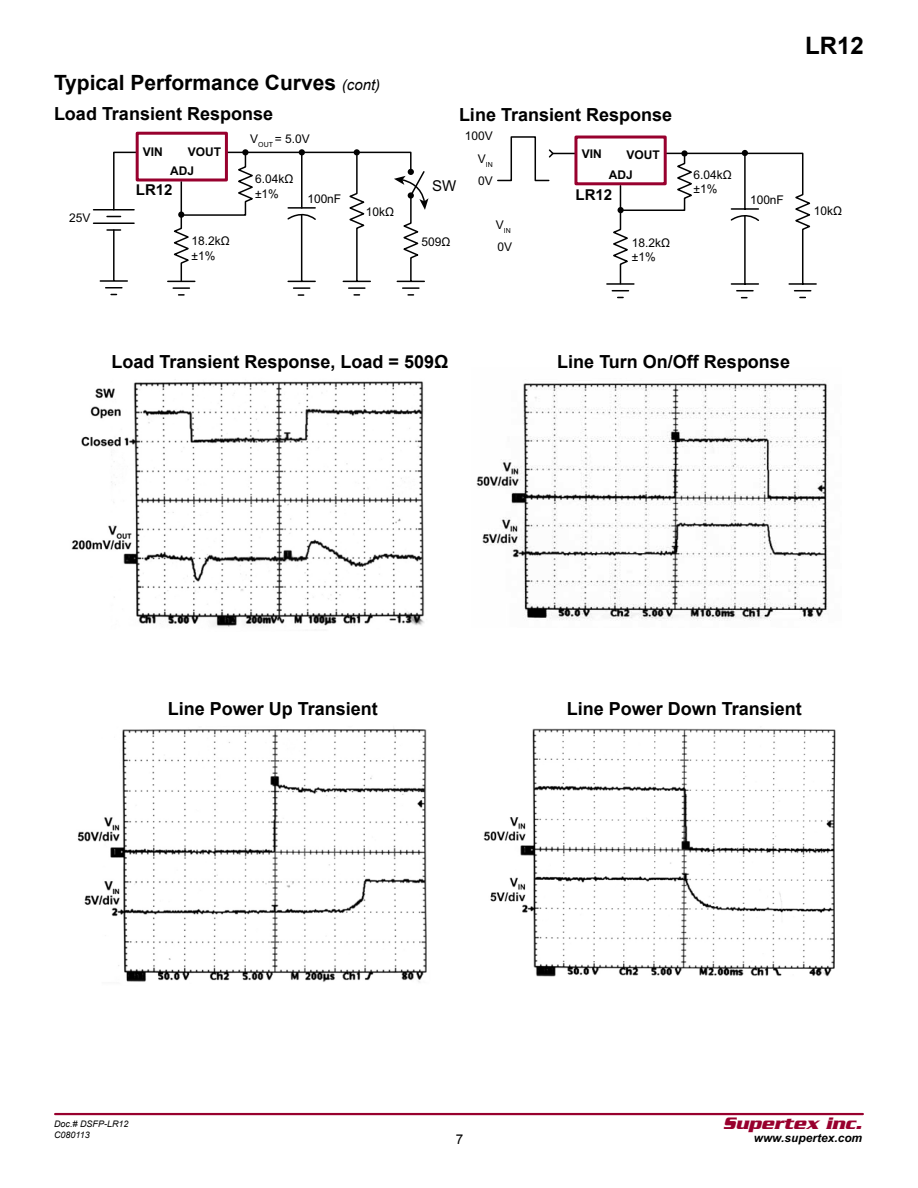
<style>
.page{position:relative;width:918px;height:1188px;background:#fff}
.page>*{position:absolute;margin:0;border:0;box-sizing:border-box;transform-origin:0 0}
.t1{font:700 24px "Arial";color:#000}
.t2{font:700 21px "Arial";color:#000}
.t3{font:700 18px "Arial";color:#000}
.t4{font:italic 700 18px "Serpentine";color:#98002e}
.t5{font:700 15px "Arial";color:#020202}
.t6{font:15px "Arial";color:#020202}
.t7{font:13.5px "Arial";color:#000}
.t8{font:12px/14.4px "Arial";color:#020202}
.t9{font:700 12px/18.9px "Arial";color:#020202}
.t10{font:italic 700 12px "Arial";color:#000}
.t11{font:italic 9px/10.8px "Arial";color:#000}
.t12{font:7.05px "Arial";color:#020202}
.s1{font-weight:400;font-style:italic;font-size:15px}
</style>
<div class="page">
<hr style="left:55px;top:1113px;width:808px;height:2px;background:#98002e">
<hr style="left:94px;top:209px;width:40px;height:2px;background:#020202">
<hr style="left:94px;top:223px;width:40px;height:1px;background:#020202">
<svg style="left:112px;top:151px;width:705px;height:147px"></svg>
<svg style="left:742px;top:150px;width:6px;height:6px"></svg>
<svg style="left:681px;top:150px;width:7px;height:7px"></svg>
<svg style="left:610px;top:185px;width:21px;height:100px"></svg>
<svg style="left:730px;top:210px;width:31px;height:12px"></svg>
<svg style="left:496px;top:135px;width:82px;height:47px"></svg>
<div style="left:136px;top:132px;width:92px;height:49px;border:3px solid #98002e"></div>
<div style="left:574px;top:136px;width:93px;height:49px;border:3px solid #98002e"></div>
<hr style="left:301px;top:155px;width:2px;height:53px;background:#020202">
<img style="left:71px;top:379px;width:354px;height:248px">
<img style="left:476px;top:383px;width:352px;height:237px">
<img style="left:77px;top:729px;width:350px;height:254px">
<img style="left:483px;top:728px;width:353px;height:249px">
<p class="t2" style="left:54px;top:69px;width:328px">Typical Performance Curves <span class="s1">(cont)</span></p>
<p class="t3" style="left:54px;top:102px;width:221px">Load Transient Response</p>
<p class="t3" style="left:459px;top:103px;width:215px">Line Transient Response</p>
<p class="t8" style="left:69px;top:211px;width:23px">25V</p>
<p class="t9" style="left:143px;top:143px;width:22px">VIN</p>
<p class="t9" style="left:170px;top:143px;width:53px;text-indent:18px">VOUT<br>ADJ</p>
<p class="t5" style="left:136px;top:180px;width:38px">LR12</p>
<p class="t8" style="left:192px;top:234px;width:40px">18.2kΩ ±1%</p>
<p class="t8" style="left:250px;top:131px;width:61px">V<sub>OUT</sub> = 5.0V</p>
<p class="t8" style="left:255px;top:172px;width:40px">6.04kΩ ±1%</p>
<p class="t8" style="left:308px;top:192px;width:35px">100nF</p>
<p class="t8" style="left:366px;top:204px;width:30px">10kΩ</p>
<p class="t6" style="left:432px;top:176px;width:26px">SW</p>
<p class="t8" style="left:465px;top:129px;width:30px">100V</p>
<p class="t12" style="left:478px;top:159px;width:17px"><sup>V</sup>IN</p>
<p class="t8" style="left:478px;top:174px;width:16px">0V</p>
<p class="t8" style="left:421px;top:235px;width:30px">509Ω</p>
<p class="t12" style="left:496px;top:226px;width:16px"><sup>V</sup>IN</p>
<p class="t8" style="left:497px;top:240px;width:16px">0V</p>
<p class="t9" style="left:582px;top:145px;width:22px">VIN</p>
<p class="t9" style="left:609px;top:145px;width:53px;line-height:20.4px;text-indent:18px">VOUT<br>ADJ</p>
<p class="t5" style="left:576px;top:185px;width:38px">LR12</p>
<p class="t8" style="left:632px;top:236px;width:40px">18.2kΩ ±1%</p>
<p class="t8" style="left:694px;top:168px;width:40px">6.04kΩ ±1%</p>
<p class="t8" style="left:750px;top:192px;width:35px">100nF</p>
<h1 class="t1" style="left:805px;top:30px;width:60px">LR12</h1>
<p class="t8" style="left:814px;top:204px;width:30px">10kΩ</p>
<p class="t3" style="left:111px;top:350px;width:339px">Load Transient Response, Load = 509Ω</p>
<p class="t3" style="left:557px;top:350px;width:234px">Line Turn On/Off Response</p>
<p class="t3" style="left:168px;top:697px;width:212px">Line Power Up Transient</p>
<p class="t3" style="left:567px;top:697px;width:237px">Line Power Down Transient</p>
<p class="t11" style="left:54px;top:1119px;width:76px">Doc.# DSFP-LR12<br>C080113</p>
<p class="t7" style="left:456px;top:1130px;width:9px">7</p>
<p class="t4" style="left:723px;top:1113px;width:141px">Supertex inc.</p>
<p class="t10" style="left:754px;top:1130px;width:110px">www.supertex.com</p>
</div>
